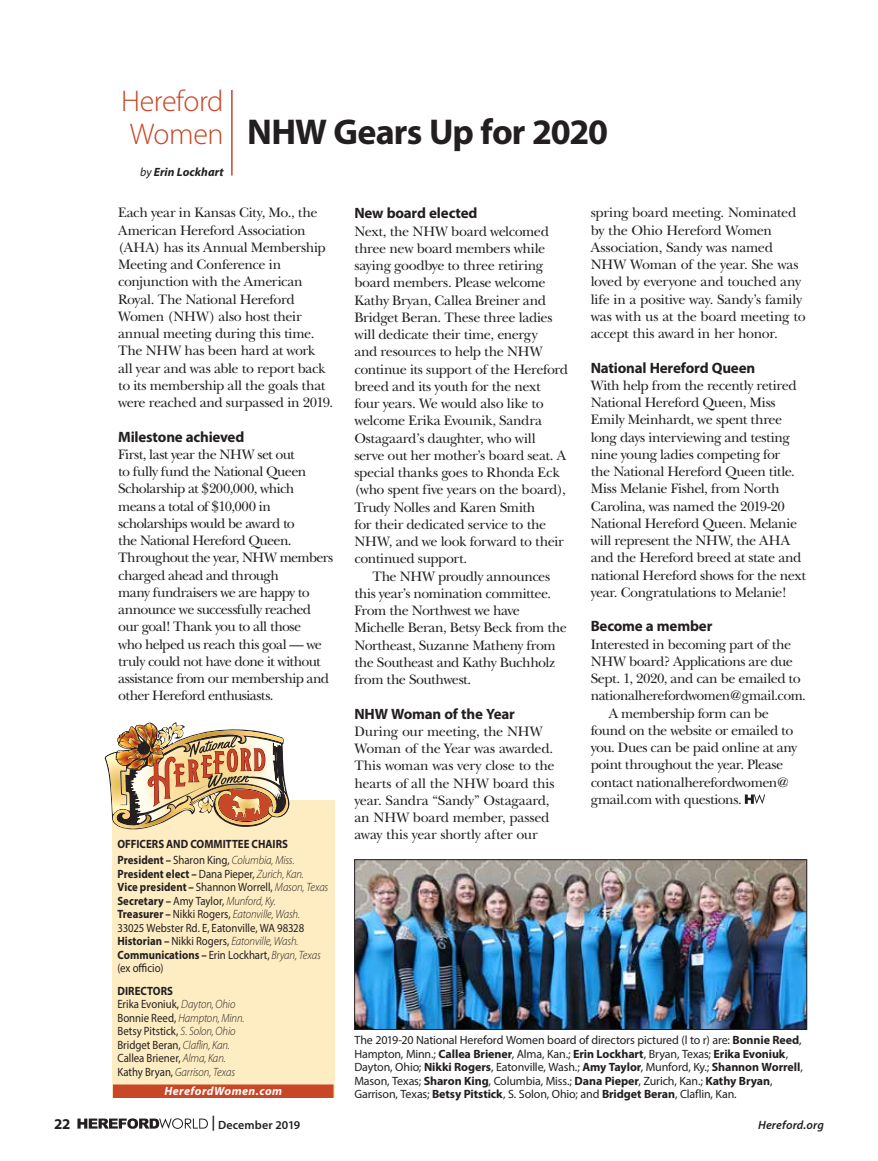
<style>
.page{position:relative;width:878px;height:1161px;background:#fff}
.page>*{position:absolute;margin:0;border:0;box-sizing:border-box;transform-origin:0 0}
.t1{font:700 36px "Myriad Pro";letter-spacing:-.025em;color:#231f20}
.t2{font:300 30px/33px "Myriad Pro";letter-spacing:-.015em;color:#c74727}
.t3{font:700 15px "Myriad Pro";letter-spacing:-.015em;color:#231f20}
.t4{font:14.25px/17.2px "New Baskerville";letter-spacing:-.03em;color:#231f20}
.t5{font:14.25px/17.2px "New Baskerville";letter-spacing:-.01em;color:#231f20}
.t6{font:12px/13.5px "Myriad Pro";letter-spacing:-.01em;color:#231f20;scale:.9 1}
.t7{font:12px/13.5px "Myriad Pro";letter-spacing:-.01em;color:#231f20}
.t8{font:700 12px/16.5px "Myriad Pro";letter-spacing:.005em;color:#231f20;scale:.9 1}
.t9{font:italic 700 12px "Myriad Pro";letter-spacing:.035em;color:#fff}
.t10{font:italic 700 12px "Myriad Pro";letter-spacing:.005em;color:#231f20}
.t11{font:600 12px "Myriad Pro";letter-spacing:.01em;color:#231f20}
.t12{font:italic 600 12px "Myriad Pro";letter-spacing:.015em;color:#231f20}
.s1{font-weight:400}
.s2{font-weight:300;font-style:italic}
.s3{font-weight:700}
.s4{font-size:15px}
</style>
<div class="page">
<svg style="left:744px;top:794px;width:21px;height:10px"></svg>
<hr style="left:231px;top:90px;width:1px;height:86px;background:#c74727">
<div style="left:112px;top:800px;width:222px;height:298px;background:#feecc2"></div>
<div style="left:113px;top:1084px;width:220px;height:14px;background:#c74727"></div>
<img style="left:104px;top:722px;width:186px;height:108px">
<img style="left:356px;top:862px;width:449px;height:166px">
<div style="left:354px;top:860px;width:453px;height:170px;border:1px solid #231f20"></div>
<svg style="left:77px;top:1118px;width:131px;height:11px"></svg>
<h2 class="t2" style="left:121px;top:85px;width:104px">Hereford<br>Women</h2>
<p class="t10" style="left:140px;top:164px;width:85px"><span class="s1">by</span> Erin Lockhart</p>
<h1 class="t1" style="left:247px;top:108px;width:362px">NHW Gears Up for 2020</h1>
<p class="t4" style="left:118px;top:204px;width:216px">Each year in Kansas City, Mo., the<br>American Hereford Association (AHA) has its Annual Membership<br>Meeting and Conference in conjunction with the American<br>Royal. The National Hereford<br>Women (NHW) also host their annual meeting during this time.<br>The NHW has been hard at work all year and was able to report back to its membership all the goals that were reached and surpassed in 2019.</p>
<p class="t3" style="left:118px;top:427px;width:128px">Milestone achieved</p>
<p class="t4" style="left:118px;top:446px;width:217px">First, last year the NHW set out<br>to fully fund the National Queen<br>Scholarship at $200,000, which means a total of $10,000 in scholarships would be award to<br>the National Hereford Queen.<br>Throughout the year, NHW members charged ahead and through<br>many fundraisers we are happy to announce we successfully reached our goal! Thank you to all those<br>who helped us reach this goal — we truly could not have done it without assistance from our membership and other Hereford enthusiasts.</p>
<p class="t8" style="left:117px;top:835px;width:198px">OFFICERS AND COMMITTEE CHAIRS<br>President – <span class="s1">Sharon King,</span> <span class="s2">Columbia, Miss.</span></p>
<p class="t6" style="left:117px;top:867px;width:236px"><span class="s3">President elect –</span> Dana Pieper, <span class="s2">Zurich, Kan.<br></span><span class="s3">Vice president –</span> Shannon Worrell, <span class="s2">Mason, Texas </span><span class="s3">Secretary –</span> Amy Taylor, <span class="s2">Munford, Ky.<br></span><span class="s3">Treasurer –</span> Nikki Rogers, <span class="s2">Eatonville, Wash.<br></span>33025 Webster Rd. E, Eatonville, WA 98328<br><span class="s3">Historian –</span> Nikki Rogers, <span class="s2">Eatonville, Wash.<br></span><span class="s3">Communications –</span> Erin Lockhart, <span class="s2">Bryan, Texas </span>(ex officio)</p>
<p class="t6" style="left:117px;top:984px;width:143px"><span class="s3">DIRECTORS<br></span>Erika Evoniuk, <span class="s2">Dayton, Ohio<br></span>Bonnie Reed, <span class="s2">Hampton, Minn.<br></span>Betsy Pitstick, <span class="s2">S. Solon, Ohio<br></span>Bridget Beran, <span class="s2">Claflin, Kan.<br></span>Callea Briener, <span class="s2">Alma, Kan.<br></span>Kathy Bryan, <span class="s2">Garrison, Texas</span></p>
<p class="t9" style="left:164px;top:1083px;width:119px">HerefordWomen.com</p>
<p class="t3" style="left:354px;top:203px;width:124px">New board elected</p>
<p class="t4" style="left:354px;top:222px;width:215px">Next, the NHW board welcomed three new board members while saying goodbye to three retiring board members. Please welcome<br>Kathy Bryan, Callea Breiner and<br>Bridget Beran. These three ladies will dedicate their time, energy<br>and resources to help the NHW continue its support of the Hereford breed and its youth for the next four years. We would also like to welcome Erika Evounik, Sandra<br>Ostagaard’s daughter, who will serve out her mother’s board seat. A special thanks goes to Rhonda Eck (who spent five years on the board),<br>Trudy Nolles and Karen Smith<br>for their dedicated service to the<br>NHW, and we look forward to their continued support.</p>
<p class="t4" style="left:354px;top:567px;width:214px;text-indent:18px">The NHW proudly announces this year’s nomination committee.<br>From the Northwest we have<br>Michelle Beran, Betsy Beck from the<br>Northeast, Suzanne Matheny from the Southeast and Kathy Buchholz from the Southwest.</p>
<p class="t3" style="left:354px;top:704px;width:162px">NHW Woman of the Year</p>
<p class="t5" style="left:354px;top:723px;width:202px">During our meeting, the NHW<br>Woman of the Year was awarded.<br>This woman was very close to the hearts of all the NHW board this year. Sandra “Sandy” Ostagaard, an NHW board member, passed away this year shortly after our</p>
<p class="t4" style="left:590px;top:204px;width:216px">spring board meeting. Nominated by the Ohio Hereford Women<br>Association, Sandy was named<br>NHW Woman of the year. She was loved by everyone and touched any life in a positive way. Sandy’s family was with us at the board meeting to accept this award in her honor.</p>
<p class="t3" style="left:590px;top:358px;width:166px">National Hereford Queen</p>
<p class="t4" style="left:590px;top:377px;width:217px">With help from the recently retired National Hereford Queen, Miss Emily Meinhardt, we spent three long days interviewing and testing nine young ladies competing for<br>the National Hereford Queen title.<br>Miss Melanie Fishel, from North Carolina, was named the 2019-20<br>National Hereford Queen. Melanie will represent the NHW, the AHA and the Hereford breed at state and national Hereford shows for the next year. Congratulations to Melanie!</p>
<p class="t3" style="left:590px;top:617px;width:123px">Become a member</p>
<p class="t4" style="left:590px;top:635px;width:202px">Interested in becoming part of the</p>
<p class="t4" style="left:590px;top:653px;width:204px">NHW board? Applications are due</p>
<p class="t4" style="left:590px;top:670px;width:211px">Sept. 1, 2020, and can be emailed to</p>
<p class="t4" style="left:590px;top:687px;width:217px">nationalherefordwomen@gmail.com.</p>
<p class="t4" style="left:608px;top:704px;width:162px">A membership form can be</p>
<p class="t4" style="left:590px;top:722px;width:204px">found on the website or emailed to</p>
<p class="t4" style="left:590px;top:739px;width:208px">you. Dues can be paid online at any</p>
<p class="t4" style="left:590px;top:756px;width:194px">point throughout the year. Please</p>
<p class="t4" style="left:590px;top:774px;width:200px">contact nationalherefordwomen@</p>
<p class="t4" style="left:590px;top:791px;width:153px">gmail.com with questions.</p>
<p class="t7" style="left:354px;top:1033px;width:450px">The 2019-20 National Hereford Women board of directors pictured (l to r) are: <span class="s3">Bonnie Reed</span>, Hampton, Minn.; <span class="s3">Callea Briener</span>, Alma, Kan.; <span class="s3">Erin Lockhart</span>, Bryan, Texas; <span class="s3">Erika Evoniuk</span>, Dayton, Ohio; <span class="s3">Nikki Rogers</span>, Eatonville, Wash.; <span class="s3">Amy Taylor</span>, Munford, Ky.; <span class="s3">Shannon Worrell</span>, Mason, Texas; <span class="s3">Sharon King</span>, Columbia, Miss.; <span class="s3">Dana Pieper</span>, Zurich, Kan.; <span class="s3">Kathy Bryan</span>, Garrison, Texas; <span class="s3">Betsy Pitstick</span>, S. Solon, Ohio; and <span class="s3">Bridget Beran</span>, Claflin, Kan.</p>
<p class="t3" style="left:54px;top:1114px;width:18px">22</p>
<p class="t11" style="left:211px;top:1117px;width:91px"><span class="s4">|</span> December 2019</p>
<p class="t12" style="left:758px;top:1118px;width:67px">Hereford.org</p>
</div>
